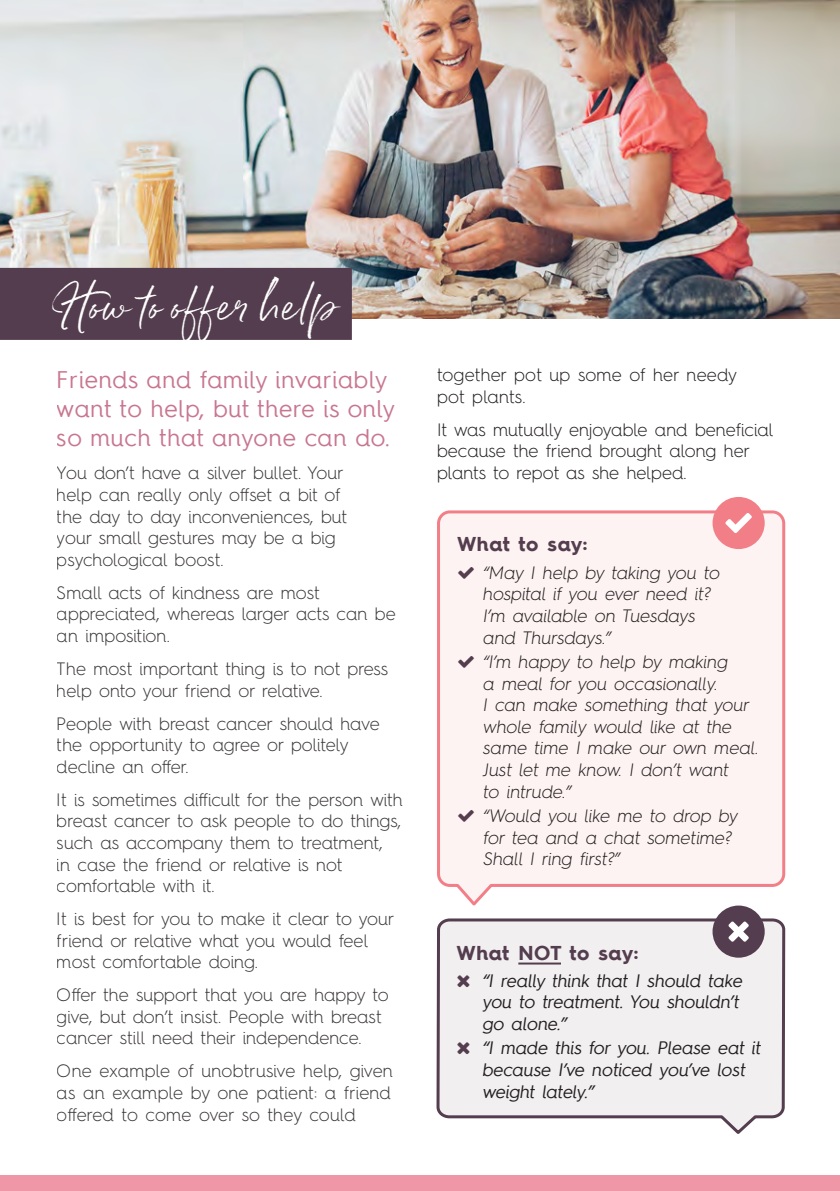
<style>
.page{position:relative;width:840px;height:1191px;background:#fff}
.page>*{position:absolute;margin:0;border:0;box-sizing:border-box;transform-origin:0 0}
.Heading_Script_on_Pu{font:40px "Belluga";letter-spacing:.03em;color:#fff}
.t1{font:24px/28.8px "Hurme Geometric Sans 4 W00";letter-spacing:.025em;color:#c26783}
.t2{font:700 20px "Hurme Geometric Sans 4 W00";letter-spacing:.025em;color:#543d4e}
.t3{font:300 18px/21.6px "Hurme Geometric Sans 4 W00";color:#231f20}
.t4{font:18px/21.6px "Hurme Geometric Sans 4 W00";color:#231f20}
</style>
<div class="page">
<div style="left:0;top:1175px;width:839px;height:16px;background:#f097a7"></div>
<img style="left:0;top:0;width:839px;height:319px">
<svg style="left:437px;top:509px;width:349px;height:397px"></svg>
<div style="left:712px;top:497px;width:52px;height:52px;background:#f27f87;border-radius:50%"></div>
<svg style="left:725px;top:513px;width:26px;height:20px"></svg>
<div style="left:0;top:268px;width:351px;height:72px;background:#543d4e"></div>
<svg style="left:436px;top:917px;width:350px;height:217px"></svg>
<div style="left:712px;top:905px;width:52px;height:52px;background:#543d4e;border-radius:50%"></div>
<svg style="left:728px;top:921px;width:20px;height:20px"></svg>
<svg style="left:458px;top:566px;width:15px;height:12px"></svg>
<svg style="left:458px;top:656px;width:15px;height:12px"></svg>
<svg style="left:458px;top:810px;width:15px;height:12px"></svg>
<svg style="left:457px;top:975px;width:12px;height:12px"></svg>
<svg style="left:457px;top:1042px;width:12px;height:12px"></svg>
<p class="Heading_Script_on_Pu" style="left:57px;top:282px;width:282px">How to offer help</p>
<h2 class="t1" style="left:57px;top:364px;width:339px">Friends and family invariably want to help, but there is only so much that anyone can do.</h2>
<p class="t3" style="left:57px;top:462px;width:292px">You don’t have a silver bullet. Your help can really only offset a bit of the day to day inconveniences, but your small gestures may be a big psychological boost.</p>
<p class="t3" style="left:57px;top:581px;width:340px">Small acts of kindness are most appreciated, whereas larger acts can be an imposition.</p>
<p class="t3" style="left:57px;top:657px;width:333px">The most important thing is to not press help onto your friend or relative.</p>
<p class="t3" style="left:57px;top:712px;width:324px">People with breast cancer should have the opportunity to agree or politely decline an offer.</p>
<p class="t3" style="left:57px;top:788px;width:347px">It is sometimes difficult for the person with breast cancer to ask people to do things, such as accompany them to treatment,<br>in case the friend or relative is not comfortable with it.</p>
<p class="t3" style="left:57px;top:907px;width:339px">It is best for you to make it clear to your friend or relative what you would feel most comfortable doing.</p>
<p class="t3" style="left:57px;top:983px;width:333px">Offer the support that you are happy to give, but don’t insist. People with breast cancer still need their independence.</p>
<p class="t3" style="left:57px;top:1060px;width:337px;text-align:justify">One example of unobtrusive help, given as an example by one patient: a friend offered to come over so they could</p>
<p class="t3" style="left:437px;top:364px;width:301px">together pot up some of her needy pot plants.</p>
<p class="t3" style="left:437px;top:418px;width:338px">It was mutually enjoyable and beneficial because the friend brought along her plants to repot as she helped.</p>
<p class="t2" style="left:457px;top:530px;width:132px">What to say:</p>
<p class="t3" style="left:482px;top:561px;width:242px">“May I help by taking you to hospital if you ever need it?<br>I’m available on Tuesdays and Thursdays.”</p>
<p class="t3" style="left:482px;top:650px;width:280px">“I’m happy to help by making<br>a meal for you occasionally.<br>I can make something that your whole family would like at the same time I make our own meal.<br>Just let me know. I don’t want<br>to intrude.”</p>
<p class="t3" style="left:482px;top:804px;width:259px">“Would you like me to drop by for tea and a chat sometime?<br>Shall I ring first?”</p>
<p class="t2" style="left:456px;top:938px;width:183px">What NOT to say:</p>
<p class="t4" style="left:482px;top:969px;width:265px">“I really think that I should take you to treatment. You shouldn’t go alone.”</p>
<p class="t4" style="left:482px;top:1036px;width:283px">“I made this for you. Please eat it because I’ve noticed you’ve lost weight lately.”</p>
</div>
